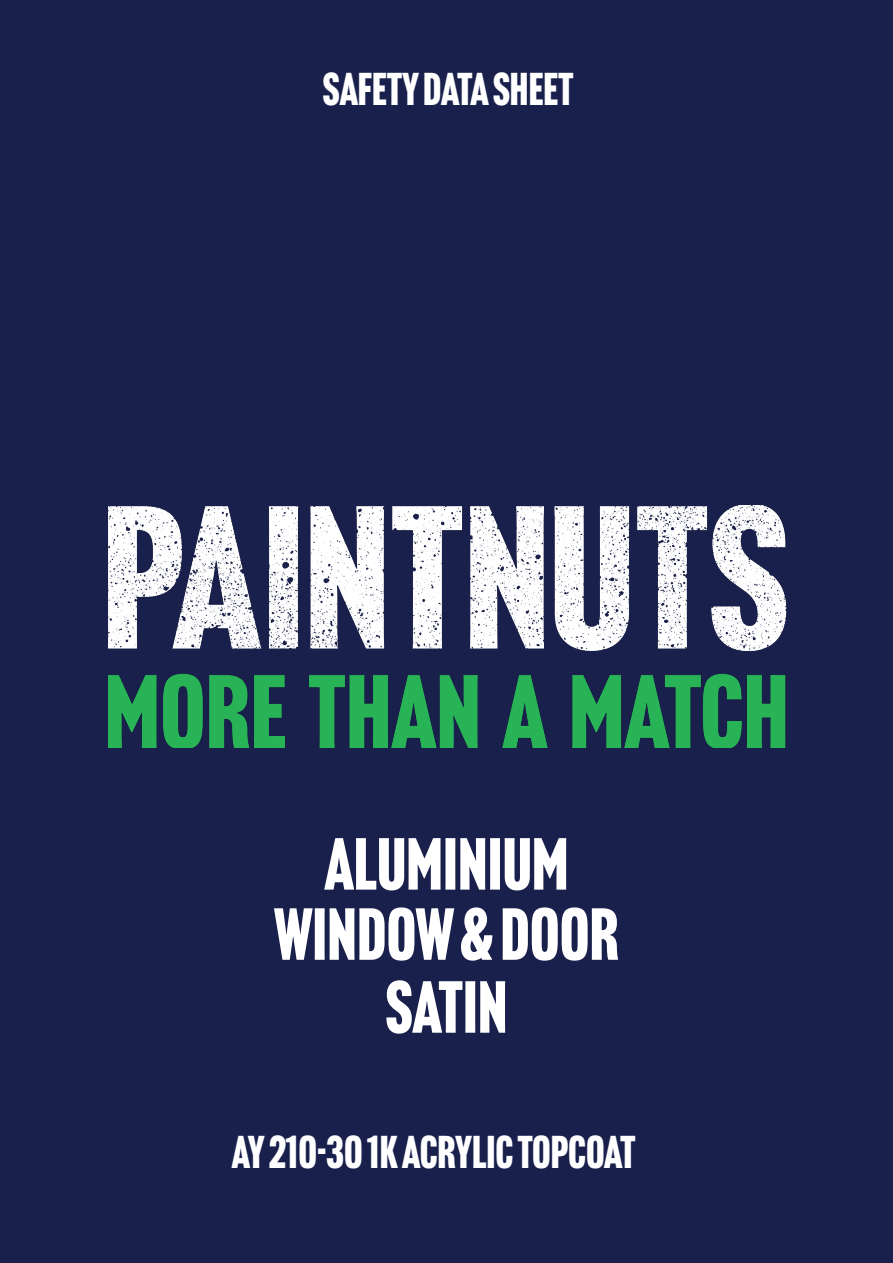
<style>
.page{position:relative;width:893px;height:1263px;background:#19204c}
.page>*{position:absolute;margin:0;border:0;box-sizing:border-box;transform-origin:0 0}
.t1{font:72px "Headline Gothic ATF";color:#fff}
.t2{font:45px "Headline Gothic ATF";color:#fff}
.t3{font:22.5px "Avenir Next Condensed";color:#fff}
</style>
<div class="page">
<img style="left:108px;top:506px;width:679px;height:241px">
<p class="t2" style="left:323px;top:63px;width:252px">SAFETY DATA SHEET</p>
<p class="t3" style="left:370px;top:75px;width:155px">Version Number 32</p>
<p class="t1" style="left:325px;top:822px;width:245px">ALUMINIUM</p>
<p class="t1" style="left:274px;top:892px;width:346px">WINDOW &amp; DOOR</p>
<p class="t1" style="left:386px;top:965px;width:123px">SATIN</p>
<p class="t2" style="left:232px;top:1126px;width:405px">AY 210-30 1K ACRYLIC TOPCOAT</p>
</div>
